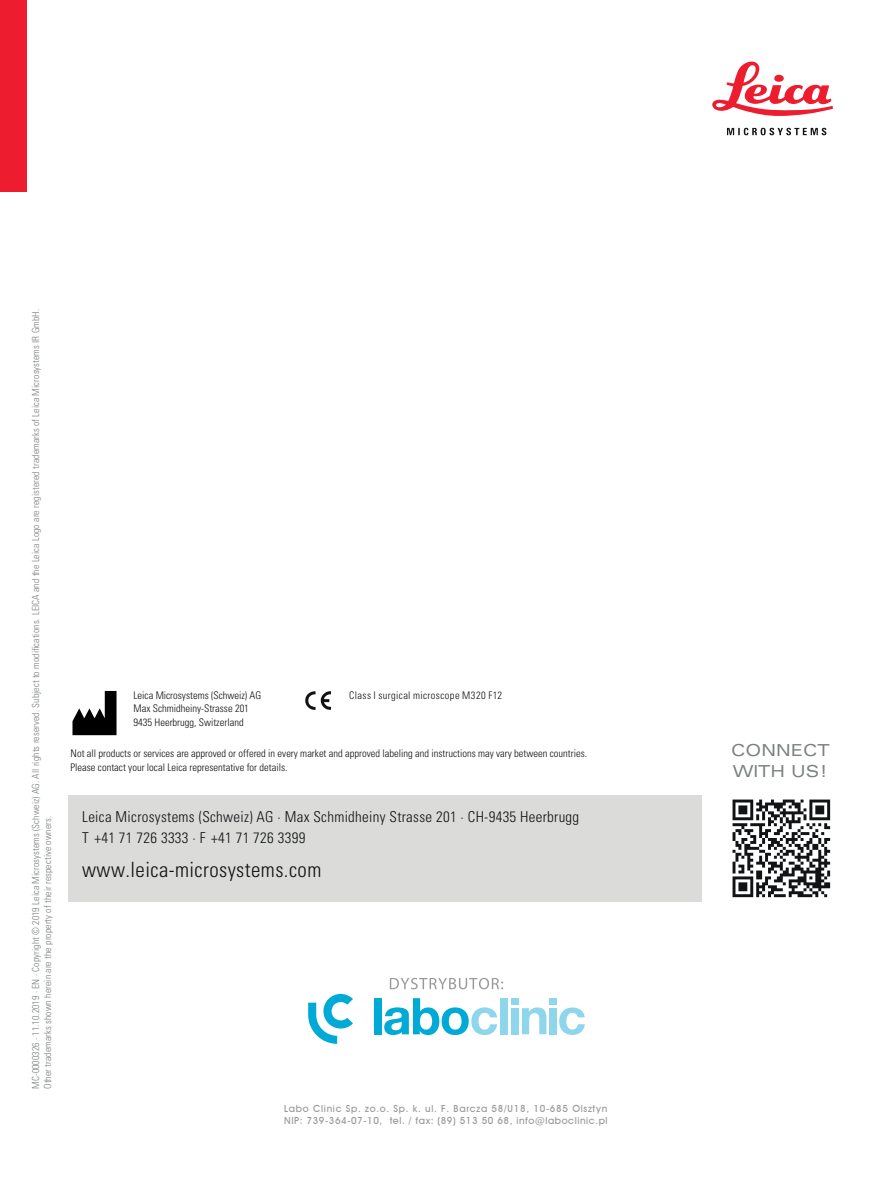
<style>
.page{position:relative;width:893px;height:1191px;background:#fff}
.page>*{position:absolute;margin:0;border:0;box-sizing:border-box;transform-origin:0 0}
.t1{font:300 condensed 21px "Univers LT Std";letter-spacing:.02em;color:#111315}
.t2{font:expanded 16.5px/21px "Univers LT Std";color:#7c8080}
.t3{font:300 condensed 15px/21px "Univers LT Std";letter-spacing:.02em;color:#111315}
.t4{font:300 condensed 10.5px/13.5px "Univers LT Std";color:#111315}
.t5{font:300 condensed 10.5px "Univers LT Std";letter-spacing:.035em;color:#111315}
.t6{font:300 condensed 9.75px/12px "Univers LT Std";letter-spacing:.01em;color:#7c8080}
.t7{font:500 9.75px/11.7px "Avant Garde IT Cby BT";letter-spacing:.06em;color:#97989a}
</style>
<div class="page">
<hr style="left:892px;top:0;width:1px;height:191px;background:#ed1d2f">
<div style="left:0;top:0;width:26px;height:191px;background:#ed1d2f"></div>
<svg style="left:712px;top:61px;width:121px;height:55px"></svg>
<svg style="left:727px;top:128px;width:99px;height:7px"></svg>
<svg style="left:732px;top:799px;width:98px;height:98px"></svg>
<div style="left:68px;top:795px;width:634px;height:106px;background:#dbdcda"></div>
<svg style="left:305px;top:691px;width:26px;height:19px"></svg>
<svg style="left:72px;top:691px;width:45px;height:44px"></svg>
<div style="left:512px;top:998px;width:7px;height:6px;background:#8ed6ec"></div>
<div style="left:550px;top:998px;width:7px;height:6px;background:#8ed6ec"></div>
<svg style="left:308px;top:994px;width:45px;height:49px"></svg>
<div style="left:374px;top:998px;width:7px;height:36px;background:#00aad6"></div>
<div style="left:500px;top:998px;width:7px;height:36px;background:#8ed6ec"></div>
<div style="left:511px;top:1008px;width:7px;height:26px;background:#8ed6ec"></div>
<svg style="left:522px;top:1007px;width:24px;height:27px"></svg>
<div style="left:550px;top:1008px;width:7px;height:26px;background:#8ed6ec"></div>
<svg style="left:559px;top:1007px;width:26px;height:28px"></svg>
<svg style="left:384px;top:998px;width:113px;height:37px"></svg>
<svg style="left:390px;top:978px;width:113px;height:11px"></svg>
<p class="t6" style="left:30px;top:1089px;width:781px;rotate:-90deg">MC-0000326 · 11.10.2019 · EN · Copyright © 2019 Leica Microsystems (Schweiz) AG. All rights reserved. Subject to modifications. LEICA and the Leica Logo are registered trademarks of Leica Microsystems IR GmbH.<br>Other trademarks shown herein are the property of their respective owners.</p>
<p class="t4" style="left:134px;top:688px;width:129px">Leica Microsystems (Schweiz) AG<br>Max Schmidheiny-Strasse 201<br>9435 Heerbrugg, Switzerland</p>
<p class="t4" style="left:71px;top:747px;width:518px">Not all products or services are approved or offered in every market and approved labeling and instructions may vary between countries.<br>Please contact your local Leica representative for details.</p>
<p class="t5" style="left:349px;top:689px;width:154px">Class I surgical microscope M320 F12</p>
<h3 class="t3" style="left:82px;top:806px;width:499px">Leica Microsystems (Schweiz) AG · Max Schmidheiny Strasse 201 · CH-9435 Heerbrugg<br>T +41 71 726 3333 · F +41 71 726 3399</h3>
<h1 class="t1" style="left:82px;top:857px;width:241px">www.leica-microsystems.com</h1>
<p class="t7" style="left:284px;top:1102px;width:325px">Labo Clinic Sp. zo.o. Sp. k. ul. F. Barcza 58/U18, 10-685 Olsztyn<br>NIP: 739-364-07-10, tel. / fax: (89) 513 50 68, info@laboclinic.pl</p>
<h2 class="t2" style="left:731px;top:739px;width:100px">CONNECT<br>WITH US!</h2>
</div>
